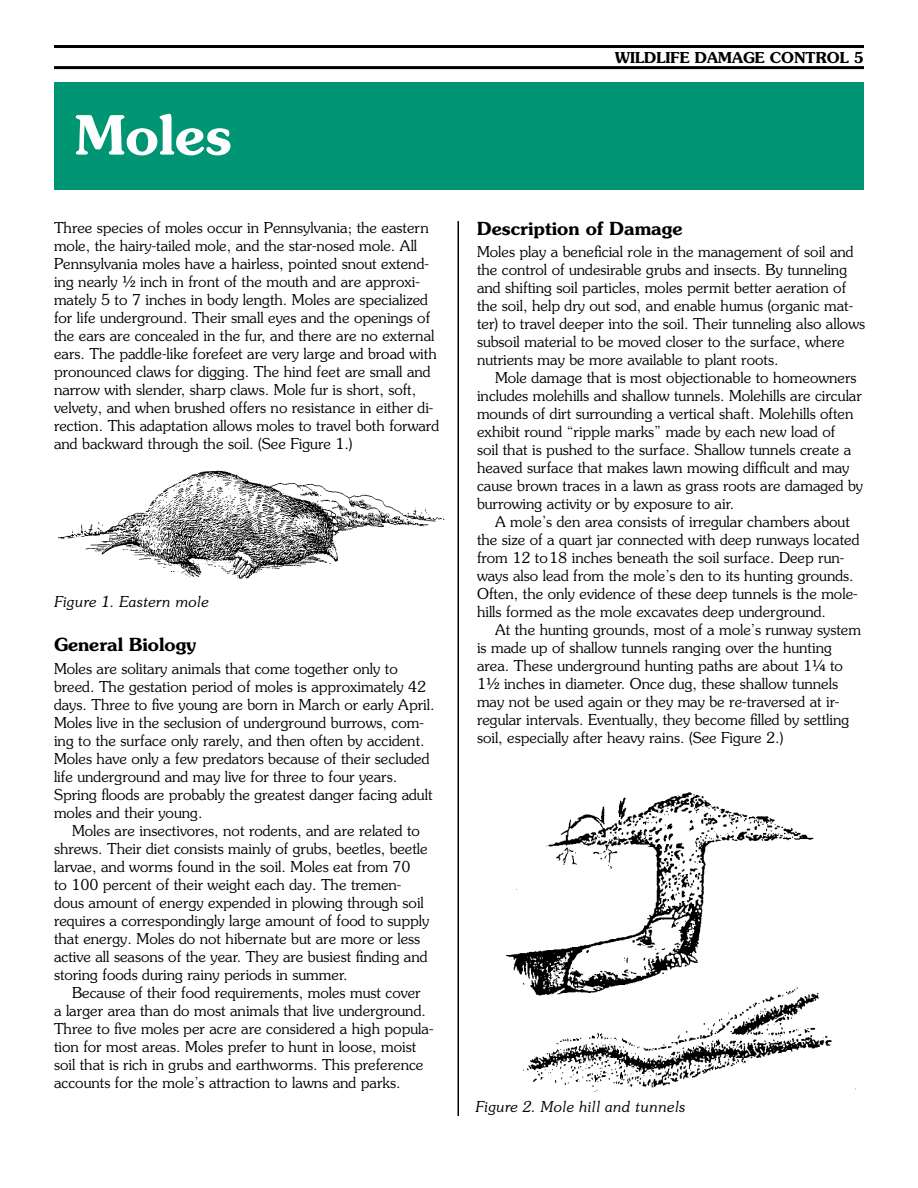
<style>
.page{position:relative;width:918px;height:1188px;background:#fff}
.page>*{position:absolute;margin:0;border:0;box-sizing:border-box;transform-origin:0 0}
.t1{font:600 54px "Souvenir Std";color:#fff}
.t2{font:600 18px "Souvenir Std";color:#000}
.t3{font:300 15px/18px "Souvenir Std";color:#000}
.t4{font:italic 300 15px "Souvenir Std";color:#000}
.t5{font:600 15px "Souvenir Std";color:#000}
</style>
<div class="page">
<img style="left:58px;top:470px;width:387px;height:109px">
<div style="left:54px;top:82px;width:810px;height:108px;background:#009573"></div>
<hr style="left:54px;top:45px;width:810px;height:3px;background:#000">
<hr style="left:54px;top:66px;width:810px;height:3px;background:#000">
<hr style="left:458px;top:221px;width:1px;height:895px;background:#000">
<img style="left:506px;top:792px;width:350px;height:300px">
<h1 class="t1" style="left:76px;top:101px;width:158px">Moles</h1>
<p class="t3" style="left:54px;top:218px;width:387px">Three species of moles occur in Pennsylvania; the eastern mole, the hairy-tailed mole, and the star-nosed mole. All Pennsylvania moles have a hairless, pointed snout extend&shy;ing nearly ½ inch in front of the mouth and are approxi&shy;mately 5 to 7 inches in body length. Moles are specialized for life underground. Their small eyes and the openings of the ears are concealed in the fur, and there are no external ears. The paddle-like forefeet are very large and broad with pronounced claws for digging. The hind feet are small and narrow with slender, sharp claws. Mole fur is short, soft, velvety, and when brushed offers no resistance in either di&shy;rection. This adaptation allows moles to travel both forward and backward through the soil. (See Figure 1.)</p>
<p class="t4" style="left:54px;top:593px;width:156px">Figure 1. Eastern mole</p>
<p class="t2" style="left:54px;top:633px;width:144px">General Biology</p>
<p class="t3" style="left:54px;top:659px;width:382px">Moles are solitary animals that come together only to breed. The gestation period of moles is approximately 42 days. Three to five young are born in March or early April.<br>Moles live in the seclusion of underground burrows, com&shy;ing to the surface only rarely, and then often by accident.<br>Moles have only a few predators because of their secluded life underground and may live for three to four years.<br>Spring floods are probably the greatest danger facing adult moles and their young.</p>
<p class="t3" style="left:54px;top:821px;width:377px;text-indent:18px">Moles are insectivores, not rodents, and are related to shrews. Their diet consists mainly of grubs, beetles, beetle larvae, and worms found in the soil. Moles eat from 70<br>to 100 percent of their weight each day. The tremen&shy;dous amount of energy expended in plowing through soil requires a correspondingly large amount of food to supply that energy. Moles do not hibernate but are more or less active all seasons of the year. They are busiest finding and storing foods during rainy periods in summer.</p>
<p class="t3" style="left:54px;top:983px;width:381px;text-indent:18px">Because of their food requirements, moles must cover<br>a larger area than do most animals that live underground.<br>Three to five moles per acre are considered a high popula&shy;tion for most areas. Moles prefer to hunt in loose, moist soil that is rich in grubs and earthworms. This preference accounts for the mole’s attraction to lawns and parks.</p>
<p class="t5" style="left:615px;top:48px;width:250px">Wildlife Damage Control 5</p>
<p class="t2" style="left:477px;top:217px;width:207px">Description of Damage</p>
<p class="t3" style="left:477px;top:243px;width:390px">Moles play a beneficial role in the management of soil and the control of undesirable grubs and insects. By tunneling and shifting soil particles, moles permit better aeration of the soil, help dry out sod, and enable humus (organic mat&shy;ter) to travel deeper into the soil. Their tunneling also allows subsoil material to be moved closer to the surface, where nutrients may be more available to plant roots.</p>
<p class="t3" style="left:477px;top:369px;width:388px;text-indent:18px">Mole damage that is most objectionable to homeowners includes molehills and shallow tunnels. Molehills are circular mounds of dirt surrounding a vertical shaft. Molehills often exhibit round “ripple marks” made by each new load of<br>soil that is pushed to the surface. Shallow tunnels create a heaved surface that makes lawn mowing difficult and may cause brown traces in a lawn as grass roots are damaged by burrowing activity or by exposure to air.</p>
<p class="t3" style="left:477px;top:513px;width:384px;text-indent:18px">A mole’s den area consists of irregular chambers about the size of a quart jar connected with deep runways located from 12 to18 inches beneath the soil surface. Deep run&shy;ways also lead from the mole’s den to its hunting grounds.<br>Often, the only evidence of these deep tunnels is the mole&shy;hills formed as the mole excavates deep underground.</p>
<p class="t3" style="left:477px;top:621px;width:385px;text-indent:18px">At the hunting grounds, most of a mole’s runway system is made up of shallow tunnels ranging over the hunting area. These underground hunting paths are about 1¼ to 1½ inches in diameter. Once dug, these shallow tunnels may not be used again or they may be re-traversed at ir&shy;regular intervals. Eventually, they become filled by settling soil, especially after heavy rains. (See Figure 2.)</p>
<p class="t4" style="left:476px;top:1098px;width:211px">Figure 2. Mole hill and tunnels</p>
</div>
